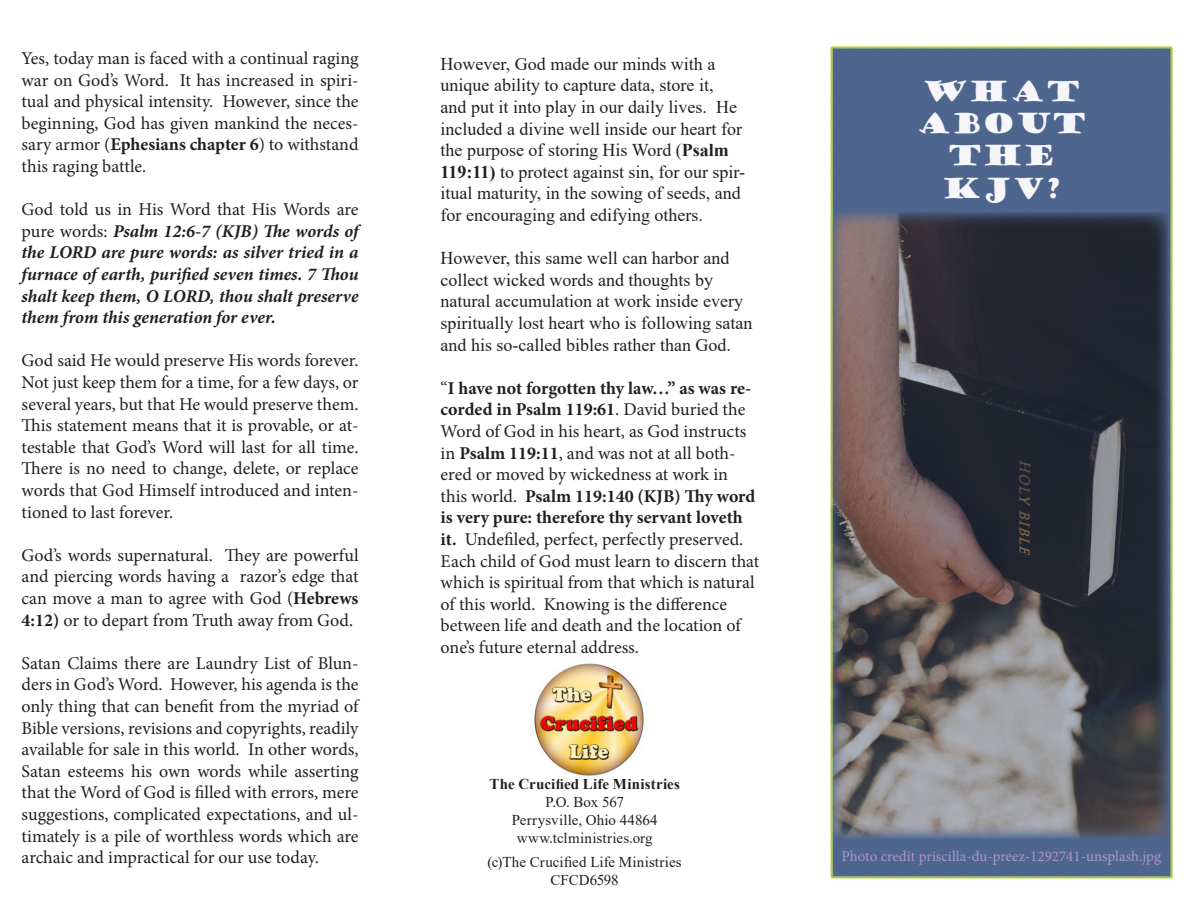
<style>
.page{position:relative;width:1188px;height:918px;background:#fff}
.page>*{position:absolute;margin:0;border:0;box-sizing:border-box;transform-origin:0 0}
.t1{font:27px "Goudy Stout";color:#f5f5fa}
.t2{font:18px/21.6px "Minion Pro";color:#231f20;text-align:justify}
.t3{font:18px/21.6px "Times New Roman";color:#231f20}
.t4{font:italic 700 18px/21.6px "Minion Pro";letter-spacing:-.005em;color:#231f20;text-align:justify}
.Contact_Information{font:15px "Times New Roman";letter-spacing:.005em;color:#231f20}
.t5{font:15px "Minion Pro";color:#ab97c7}
.Contact_Information-2{font:700 15px "Times New Roman";letter-spacing:.015em;color:#231f20}
.s1{font-weight:700}
.s2{font-weight:400;font-style:normal}
</style>
<div class="page">
<div style="left:831px;top:47px;width:341px;height:831px;background:#4e658e"></div>
<img style="left:831px;top:212px;width:338px;height:627px">
<img style="left:532px;top:663px;width:112px;height:113px">
<p class="t2" style="left:22px;top:48px;width:338px">Yes, today man is faced with a continual raging war on God’s Word. It has increased in spiri&shy;tual and physical intensity. However, since the beginning, God has given mankind the neces&shy;sary armor (<span class="s1">Ephesians chapter 6</span>) to withstand this raging battle.</p>
<p class="t4" style="left:22px;top:198px;width:338px"><span class="s2">God told us in His Word that His Words are pure words:</span> Psalm 12:6-7 (KJB) The words of the LORD are pure words: as silver tried in a furnace of earth, purified seven times. 7 Thou shalt keep them, O LORD, thou shalt preserve them from this generation for ever.</p>
<p class="t2" style="left:22px;top:350px;width:339px">God said He would preserve His words forever.<br>Not just keep them for a time, for a few days, or several years, but that He would preserve them.<br>This statement means that it is provable, or at&shy;testable that God’s Word will last for all time.<br>There is no need to change, delete, or replace words that God Himself introduced and inten&shy;tioned to last forever.</p>
<p class="t2" style="left:22px;top:544px;width:338px">God’s words supernatural. They are powerful and piercing words having a razor’s edge that can move a man to agree with God (<span class="s1">Hebrews 4:12)</span> or to depart from Truth away from God.</p>
<p class="t2" style="left:22px;top:652px;width:338px">Satan Claims there are Laundry List of Blun&shy;ders in God’s Word. However, his agenda is the only thing that can benefit from the myriad of Bible versions, revisions and copyrights, readily available for sale in this world. In other words, Satan esteems his own words while asserting that the Word of God is filled with errors, mere suggestions, complicated expectations, and ul&shy;timately is a pile of worthless words which are archaic and impractical for our use today.</p>
<p class="t3" style="left:441px;top:52px;width:306px">However, God made our minds with a unique ability to capture data, store it,<br>and put it into play in our daily lives. He included a divine well inside our heart for the purpose of storing His Word (<span class="s1">Psalm 119:11)</span> to protect against sin, for our spir&shy;itual maturity, in the sowing of seeds, and for encouraging and edifying others.</p>
<p class="t3" style="left:441px;top:247px;width:313px">However, this same well can harbor and collect wicked words and thoughts by natural accumulation at work inside every spiritually lost heart who is following satan and his so-called bibles rather than God.</p>
<p class="t2" style="left:441px;top:377px;width:320px;text-align:left">“<span class="s1">I have not forgotten thy law…” as was re&shy;corded in Psalm 119:61</span>. David buried the Word of God in his heart, as God instructs in <span class="s1">Psalm 119:11</span>, and was not at all both&shy;ered or moved by wickedness at work in<br>this world. <span class="s1">Psalm 119:140 (KJB) Thy word is very pure: therefore thy servant loveth it.</span> Undefiled, perfect, perfectly preserved.<br>Each child of God must learn to discern that which is spiritual from that which is natural of this world. Knowing is the difference between life and death and the location of one’s future eternal address.</p>
<p class="Contact_Information-2" style="left:490px;top:773px;width:192px">The Crucified Life Ministries</p>
<p class="Contact_Information" style="left:546px;top:792px;width:80px">P.O. Box 567</p>
<p class="Contact_Information" style="left:512px;top:810px;width:147px">Perrysville, Ohio 44864</p>
<p class="Contact_Information" style="left:517px;top:828px;width:137px">www.tclministries.org</p>
<p class="Contact_Information" style="left:488px;top:852px;width:195px">(c)The Crucified Life Ministries</p>
<p class="Contact_Information" style="left:551px;top:870px;width:70px">CFCD6598</p>
<p class="t1" style="left:922px;top:73px;width:160px">WHAT</p>
<p class="t1" style="left:916px;top:106px;width:172px">ABOUT</p>
<p class="t1" style="left:947px;top:138px;width:110px">THE</p>
<p class="t1" style="left:942px;top:170px;width:120px">KJV?</p>
<p class="t5" style="left:841px;top:847px;width:321px">Photo credit priscilla-du-preez-1292741-unsplash.jpg</p>
</div>
